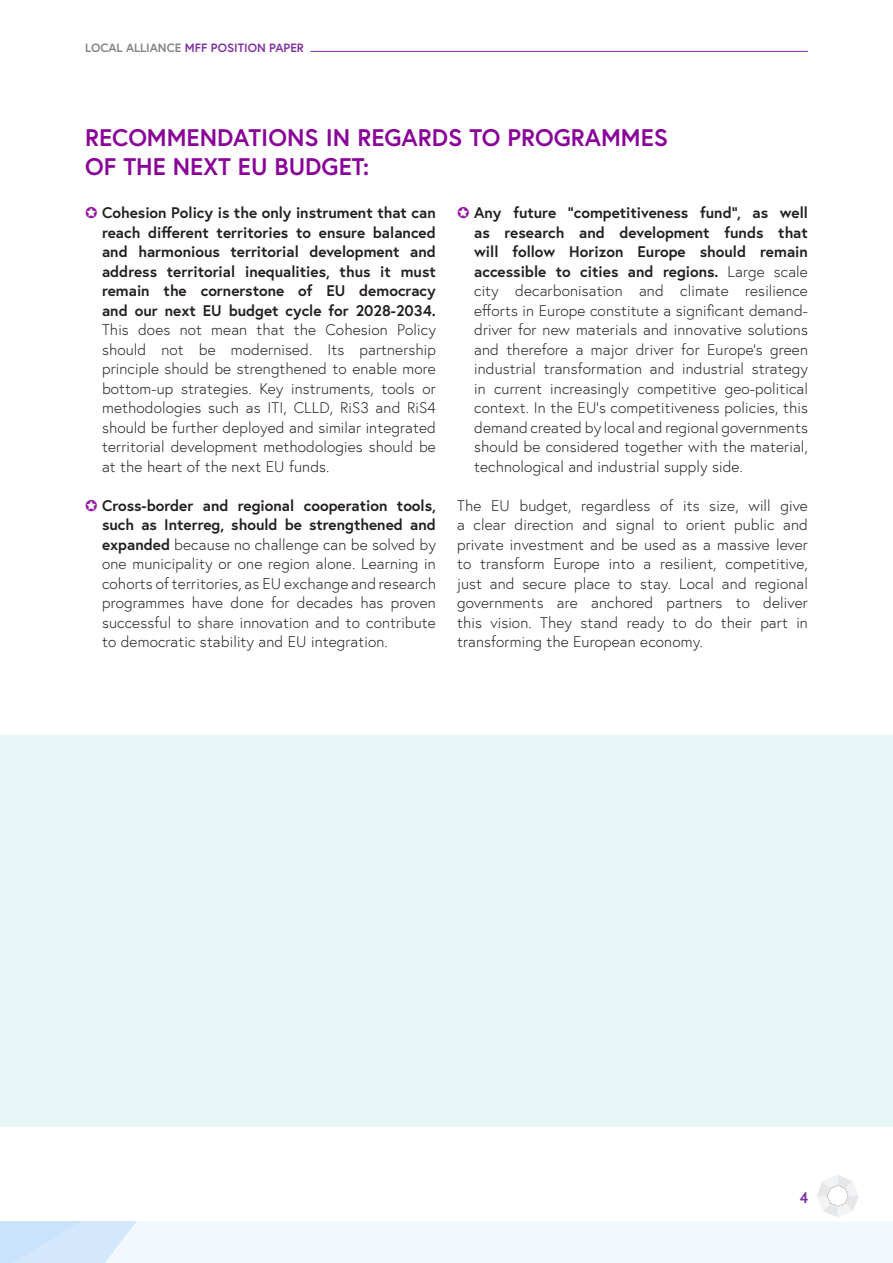
<style>
.page{position:relative;width:893px;height:1263px;background:#fff}
.page>*{position:absolute;margin:0;border:0;box-sizing:border-box;transform-origin:0 0}
.t1{font:700 24px/28.8px "Europa";color:#890398}
.t2{font:700 16.5px "Scala Sans Pro";color:#7f30a3}
.t3{font:300 15.3px/19.5px "Europa";letter-spacing:.01em;color:#231f20;text-align:justify}
.t4{font:700 12px "Europa";color:#7f30a3}
.s1{color:#808285}
.s2{font-family:"EC Square Sans Pro";font-weight:700;font-size:15.75px;color:#951ca2}
.s3{font-weight:700}
</style>
<div class="page">
<div style="left:0;top:1220px;width:893px;height:43px;background:#f3f8fe"></div>
<svg style="left:0;top:1220px;width:157px;height:43px"></svg>
<hr style="left:311px;top:51px;width:496px;height:1px;background:#7f30a3">
<div style="left:0;top:736px;width:893px;height:391px;background:#e7f7f7"></div>
<svg style="left:817px;top:1175px;width:42px;height:42px"></svg>
<div style="left:833px;top:1190px;width:8px;height:11px;background:#fff"></div>
<p class="t4" style="left:85px;top:40px;width:220px"><span class="s1">LOCAL ALLIANCE</span> MFF POSITION PAPER</p>
<p class="t1" style="left:85px;top:123px;width:585px">RECOMMENDATIONS IN REGARDS TO PROGRAMMES<br>OF THE NEXT EU BUDGET:</p>
<p class="t3" style="left:102px;top:203px;width:335px;text-indent:-17px"><span class="s2">✪</span> <span class="s3">Cohesion Policy is the only instrument that can reach different territories to ensure balanced and harmonious territorial development and address territorial inequalities, thus it must remain the cornerstone of EU democracy and our next EU budget cycle for 2028-2034.<br></span>This does not mean that the Cohesion Policy should not be modernised. Its partnership principle should be strengthened to enable more bottom-up strategies. Key instruments, tools or methodologies such as ITI, CLLD, RiS3 and RiS4 should be further deployed and similar integrated territorial development methodologies should be at the heart of the next EU funds.</p>
<p class="t3" style="left:102px;top:495px;width:335px;text-indent:-17px"><span class="s2">✪</span> <span class="s3">Cross-border and regional cooperation tools, such as Interreg, should be strengthened and expanded</span> because no challenge can be solved by one municipality or one region alone. Learning in cohorts of territories, as EU exchange and research programmes have done for decades has proven successful to share innovation and to contribute to democratic stability and EU integration.</p>
<p class="t3" style="left:474px;top:203px;width:335px;text-indent:-17px"><span class="s2">✪</span> <span class="s3">Any future “competitiveness fund”, as well as research and development funds that will follow Horizon Europe should remain accessible to cities and regions.</span> Large scale city decarbonisation and climate resilience efforts in Europe constitute a significant demand&shy;driver for new materials and innovative solutions and therefore a major driver for Europe’s green industrial transformation and industrial strategy in current increasingly competitive geo-political context. In the EU’s competitiveness policies, this demand created by local and regional governments should be considered together with the material, technological and industrial supply side.</p>
<p class="t3" style="left:457px;top:495px;width:352px">The EU budget, regardless of its size, will give a clear direction and signal to orient public and private investment and be used as a massive lever to transform Europe into a resilient, competitive, just and secure place to stay. Local and regional governments are anchored partners to deliver this vision. They stand ready to do their part in transforming the European economy.</p>
<p class="t2" style="left:800px;top:1188px;width:9px">4</p>
</div>
